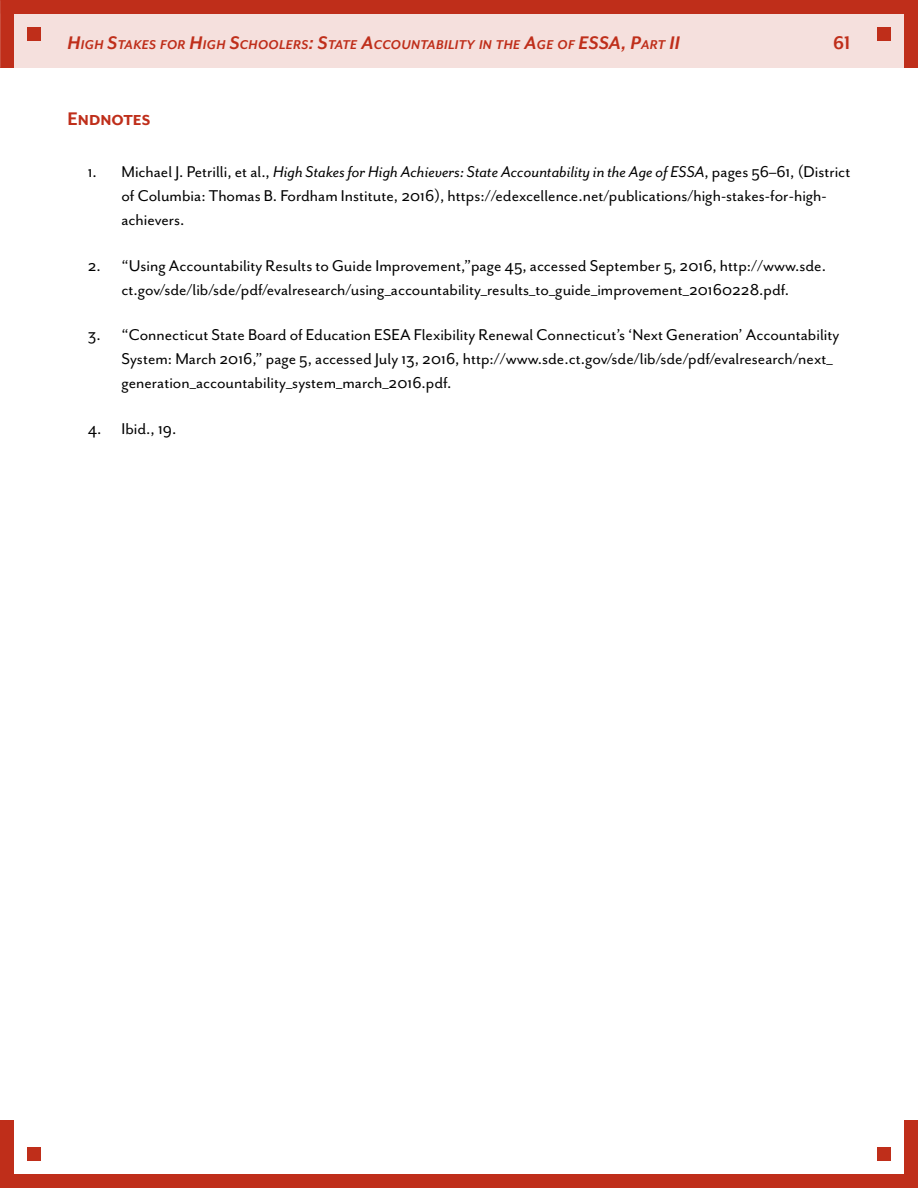
<style>
.page{position:relative;width:918px;height:1188px;background:#fff}
.page>*{position:absolute;margin:0;border:0;box-sizing:border-box;transform-origin:0 0}
.t1{font:700 21px "Mr Eaves XL Mod OT";color:#bf2e1a}
.t2{font:18px/24px "Mr Eaves San OT";color:#000}
.t3{font:italic 700 14.7px "Mr Eaves XL Mod OT";letter-spacing:.03em;color:#bf2e1a}
.s1{font-size:21px}
.s2{font-style:italic}
</style>
<div class="page">
<div style="left:0;top:0;width:918px;height:68px;background:#f5e0dd"></div>
<div style="left:0;top:0;width:918px;height:14px;background:#bf2e1a"></div>
<div style="left:0;top:0;width:14px;height:68px;background:#bf2e1a"></div>
<div style="left:904px;top:0;width:14px;height:68px;background:#bf2e1a"></div>
<div style="left:0;top:1174px;width:918px;height:14px;background:#bf2e1a"></div>
<div style="left:0;top:1120px;width:14px;height:68px;background:#bf2e1a"></div>
<div style="left:904px;top:1120px;width:14px;height:68px;background:#bf2e1a"></div>
<div style="left:27px;top:1148px;width:13px;height:13px;background:#bf2e1a"></div>
<div style="left:27px;top:27px;width:13px;height:13px;background:#bf2e1a"></div>
<div style="left:878px;top:27px;width:13px;height:13px;background:#bf2e1a"></div>
<div style="left:878px;top:1148px;width:13px;height:13px;background:#bf2e1a"></div>
<p class="t3" style="left:68px;top:37px;width:609px"><span class="s1">H</span>IGH <span class="s1">S</span>TAKES FOR <span class="s1">H</span>IGH <span class="s1">S</span>CHOOLERS<span class="s1">: S</span>TATE <span class="s1">A</span>CCOUNTABILITY IN THE <span class="s1">A</span>GE OF <span class="s1">ESSA, P</span>ART <span class="s1">II</span></p>
<p class="t1" style="left:833px;top:32px;width:19px">61</p>
<p class="t1" style="left:68px;top:108px;width:84px">Endnotes</p>
<p class="t2" style="left:122px;top:160px;width:730px;text-indent:-34px">1. Michael J. Petrilli, et al., <span class="s2">High Stakes for High Achievers: State Accountability in the Age of ESSA</span>, pages 56–61, (District of Columbia: Thomas B. Fordham Institute, 2016), https://edexcellence.net/publications/high-stakes-for-high&shy;achievers.</p>
<p class="t2" style="left:88px;top:254px;width:740px;text-align:center">2. “Using Accountability Results to Guide Improvement,”page 45, accessed September 5, 2016, http://www.sde. ct.gov/sde/lib/sde/pdf/evalresearch/using_accountability_results_to_guide_improvement_20160228.pdf.</p>
<p class="t2" style="left:122px;top:323px;width:719px;text-indent:-34px">3. “Connecticut State Board of Education ESEA Flexibility Renewal Connecticut’s ‘Next Generation’ Accountability<br>System: March 2016,” page 5, accessed July 13, 2016, http://www.sde.ct.gov/sde/lib/sde/pdf/evalresearch/next_ generation_accountability_system_march_2016.pdf.</p>
<p class="t2" style="left:88px;top:417px;width:90px">4. Ibid., 19.</p>
</div>
